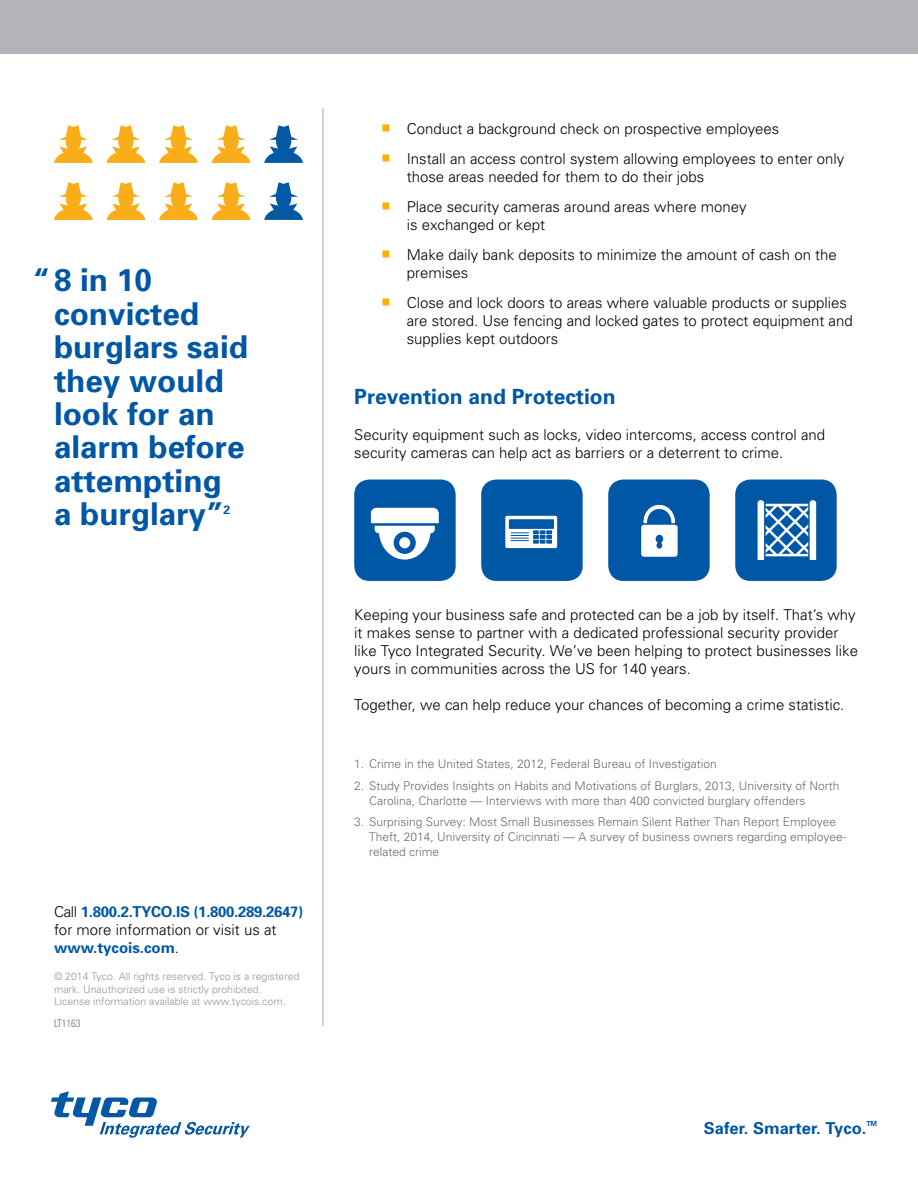
<style>
.page{position:relative;width:918px;height:1188px;background:#fff}
.page>*{position:absolute;margin:0;border:0;box-sizing:border-box;transform-origin:0 0}
.t1{font:700 31.5px/33.5px "Univers";color:#0057a6}
.t2{font:700 21px "Univers";color:#0057a6}
.t3{font:700 16.5px "Univers";color:#0057a6}
.t4{font:300 15px/18px "Univers";color:#000}
.t5{font:700 15px/18px "Univers";letter-spacing:-.02em;color:#0057a6}
.t6{font:700 12.3px "Univers";color:#0057a6}
.t7{font:300 12px/15px "Univers";color:#696b75}
.t8{font:300 10.5px/12.6px "Univers";color:#939598}
.t9{font:300 condensed 10.5px "Univers";color:#696b75}
.t10{font:700 7.05px "Univers";color:#0057a6}
.s1{font-weight:300;color:#000}
.s2{font-family:"Minion Pro";font-weight:400;font-size:24px;color:#ffaf00}
</style>
<div class="page">
<hr style="left:322px;top:108px;width:1px;height:918px;background:#b4b5ba">
<div style="left:0;top:0;width:918px;height:54px;background:#b4b5ba"></div>
<div style="left:354px;top:480px;width:102px;height:101px;background:#0057a6;border-radius:15px"></div>
<svg style="left:371px;top:508px;width:68px;height:52px"></svg>
<div style="left:481px;top:480px;width:102px;height:101px;background:#0057a6;border-radius:15px"></div>
<svg style="left:505px;top:516px;width:52px;height:32px"></svg>
<div style="left:608px;top:480px;width:102px;height:101px;background:#0057a6;border-radius:15px"></div>
<svg style="left:641px;top:505px;width:37px;height:52px"></svg>
<div style="left:735px;top:480px;width:102px;height:101px;background:#0057a6;border-radius:15px"></div>
<svg style="left:758px;top:500px;width:58px;height:60px"></svg>
<svg style="left:54px;top:125px;width:39px;height:38px"></svg>
<svg style="left:107px;top:125px;width:38px;height:38px"></svg>
<svg style="left:159px;top:125px;width:39px;height:38px"></svg>
<svg style="left:212px;top:125px;width:38px;height:38px"></svg>
<svg style="left:264px;top:125px;width:39px;height:38px"></svg>
<svg style="left:54px;top:182px;width:39px;height:38px"></svg>
<svg style="left:107px;top:182px;width:38px;height:38px"></svg>
<svg style="left:159px;top:182px;width:39px;height:38px"></svg>
<svg style="left:212px;top:182px;width:38px;height:38px"></svg>
<svg style="left:264px;top:182px;width:39px;height:38px"></svg>
<svg style="left:51px;top:1091px;width:199px;height:47px"></svg>
<p class="t1" style="left:54px;top:262px;width:196px;text-indent:-21px">“8 in 10 convicted burglars said they would look for an alarm before attempting<br>a burglary”</p>
<p class="t6" style="left:224px;top:501px;width:8px">2</p>
<p class="t5" style="left:54px;top:902px;width:251px"><span class="s1">Call</span> 1.800.2.TYCO.IS (1.800.289.2647) <span class="s1">for more information or visit us at </span>www.tycois.com<span class="s1">.</span></p>
<p class="t8" style="left:54px;top:970px;width:247px">© 2014 Tyco. All rights reserved. Tyco is a registered mark. Unauthorized use is strictly prohibited.<br>License information available at www.tycois.com.</p>
<p class="t9" style="left:54px;top:1017px;width:28px">LT1163</p>
<p class="t4" style="left:381px;top:119px;width:400px"><span class="s2">■</span> Conduct a background check on prospective employees</p>
<p class="t4" style="left:407px;top:149px;width:439px;text-indent:-26px"><span class="s2">■</span> Install an access control system allowing employees to enter only those areas needed for them to do their jobs</p>
<p class="t4" style="left:407px;top:197px;width:342px;text-indent:-26px"><span class="s2">■</span> Place security cameras around areas where money is exchanged or kept</p>
<p class="t4" style="left:407px;top:245px;width:432px;text-indent:-26px"><span class="s2">■</span> Make daily bank deposits to minimize the amount of cash on the premises</p>
<p class="t4" style="left:407px;top:293px;width:447px;text-indent:-26px"><span class="s2">■</span> Close and lock doors to areas where valuable products or supplies are stored. Use fencing and locked gates to protect equipment and supplies kept outdoors</p>
<p class="t2" style="left:354px;top:383px;width:263px">Prevention and Protection</p>
<p class="t4" style="left:354px;top:425px;width:472px">Security equipment such as locks, video intercoms, access control and security cameras can help act as barriers or a deterrent to crime.</p>
<p class="t4" style="left:354px;top:605px;width:505px">Keeping your business safe and protected can be a job by itself. That’s why it makes sense to partner with a dedicated professional security provider like Tyco Integrated Security. We’ve been helping to protect businesses like yours in communities across the US for 140 years.</p>
<p class="t4" style="left:354px;top:695px;width:492px">Together, we can help reduce your chances of becoming a crime statistic.</p>
<p class="t7" style="left:354px;top:756px;width:364px">1. Crime in the United States, 2012, Federal Bureau of Investigation</p>
<p class="t7" style="left:369px;top:777px;width:472px;text-indent:-15px">2. Study Provides Insights on Habits and Motivations of Burglars, 2013, University of North<br>Carolina, Charlotte — Interviews with more than 400 convicted burglary offenders</p>
<p class="t7" style="left:369px;top:814px;width:478px;text-indent:-15px">3. Surprising Survey: Most Small Businesses Remain Silent Rather Than Report Employee<br>Theft, 2014, University of Cincinnati — A survey of business owners regarding employee&shy;related crime</p>
<p class="t3" style="left:704px;top:1118px;width:164px">Safer. Smarter. Tyco.</p>
<p class="t10" style="left:866px;top:1119px;width:12px">TM</p>
</div>
